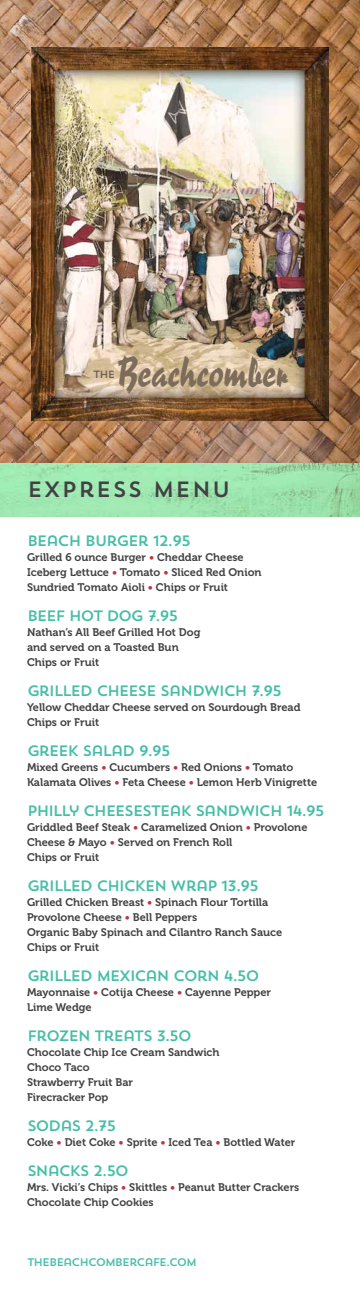
<style>
.page{position:relative;width:360px;height:1296px;background:#fff}
.page>*{position:absolute;margin:0;border:0;box-sizing:border-box;transform-origin:0 0}
.t1{font:40.3px "Reporter LT Two";color:#7e6c5b}
.t2{font:22px "Trend Sans One";letter-spacing:.025em;color:#414042}
.t3{font:15px "Trend Sans One";letter-spacing:-.1em;color:#45bea7}
.t4{font:11px/15px "Museo 700";color:#414042}
.t5{font:11px "Trend Sans One";letter-spacing:-.1em;color:#45bea7}
.t6{font:10.5px "Trend Sans One";color:#716053}
.s1{color:#b93743}
</style>
<div class="page">
<img style="left:0;top:0;width:360px;height:516px">
<img style="left:31px;top:48px;width:298px;height:372px">
<h1 class="t1" style="left:116px;top:347px;width:174px">Beachcomber</h1>
<p class="t6" style="left:93px;top:367px;width:24px">THE</p>
<h2 class="t2" style="left:27px;top:475px;width:205px">EXPRESS MENU</h2>
<h3 class="t3" style="left:27px;top:531px;width:166px">BEACH BURGER 12.95</h3>
<p class="t4" style="left:27px;top:550px;width:236px">Grilled 6 ounce Burger <span class="s1">•</span> Cheddar Cheese<br>Iceberg Lettuce <span class="s1">•</span> Tomato <span class="s1">•</span> Sliced Red Onion<br>Sundried Tomato Aioli <span class="s1">•</span> Chips or Fruit</p>
<h3 class="t3" style="left:27px;top:606px;width:153px">BEEF HOT DOG 7.95</h3>
<p class="t4" style="left:27px;top:625px;width:175px">Nathan’s All Beef Grilled Hot Dog and served on a Toasted Bun<br>Chips or Fruit</p>
<h3 class="t3" style="left:27px;top:681px;width:257px">GRILLED CHEESE SANDWICH 7.95</h3>
<p class="t4" style="left:27px;top:700px;width:275px">Yellow Cheddar Cheese served on Sourdough Bread<br>Chips or Fruit</p>
<h3 class="t3" style="left:27px;top:741px;width:145px">GREEK SALAD 9.95</h3>
<p class="t4" style="left:27px;top:760px;width:292px">Mixed Greens <span class="s1">•</span> Cucumbers <span class="s1">•</span> Red Onions <span class="s1">•</span> Tomato<br>Kalamata Olives <span class="s1">•</span> Feta Cheese <span class="s1">•</span> Lemon Herb Vinigrette</p>
<h3 class="t3" style="left:27px;top:801px;width:300px">PHILLY CHEESESTEAK SANDWICH 14.95</h3>
<p class="t4" style="left:27px;top:820px;width:282px">Griddled Beef Steak <span class="s1">•</span> Caramelized Onion <span class="s1">•</span> Provolone<br>Cheese &amp; Mayo <span class="s1">•</span> Served on French Roll<br>Chips or Fruit</p>
<h3 class="t3" style="left:27px;top:876px;width:234px">GRILLED CHICKEN WRAP 13.95</h3>
<p class="t4" style="left:27px;top:895px;width:257px">Grilled Chicken Breast <span class="s1">•</span> Spinach Flour Tortilla Provolone Cheese <span class="s1">•</span> Bell Peppers<br>Organic Baby Spinach and Cilantro Ranch Sauce Chips or Fruit</p>
<h3 class="t3" style="left:27px;top:966px;width:234px">GRILLED MEXICAN CORN 4.50</h3>
<p class="t4" style="left:27px;top:985px;width:246px">Mayonnaise <span class="s1">•</span> Cotija Cheese <span class="s1">•</span> Cayenne Pepper<br>Lime Wedge</p>
<h3 class="t3" style="left:27px;top:1026px;width:167px">FROZEN TREATS 3.50</h3>
<p class="t4" style="left:27px;top:1045px;width:194px">Chocolate Chip Ice Cream Sandwich<br>Choco Taco<br>Strawberry Fruit Bar<br>Firecracker Pop</p>
<h3 class="t3" style="left:27px;top:1116px;width:91px">SODAS 2.75</h3>
<p class="t4" style="left:27px;top:1135px;width:270px">Coke <span class="s1">•</span> Diet Coke <span class="s1">•</span> Sprite <span class="s1">•</span> Iced Tea <span class="s1">•</span> Bottled Water</p>
<h3 class="t3" style="left:27px;top:1161px;width:104px">SNACKS 2.50</h3>
<p class="t4" style="left:27px;top:1180px;width:274px">Mrs. Vicki’s Chips <span class="s1">•</span> Skittles <span class="s1">•</span> Peanut Butter Crackers<br>Chocolate Chip Cookies</p>
<p class="t5" style="left:27px;top:1255px;width:172px">THEBEACHCOMBERCAFE.COM</p>
</div>
